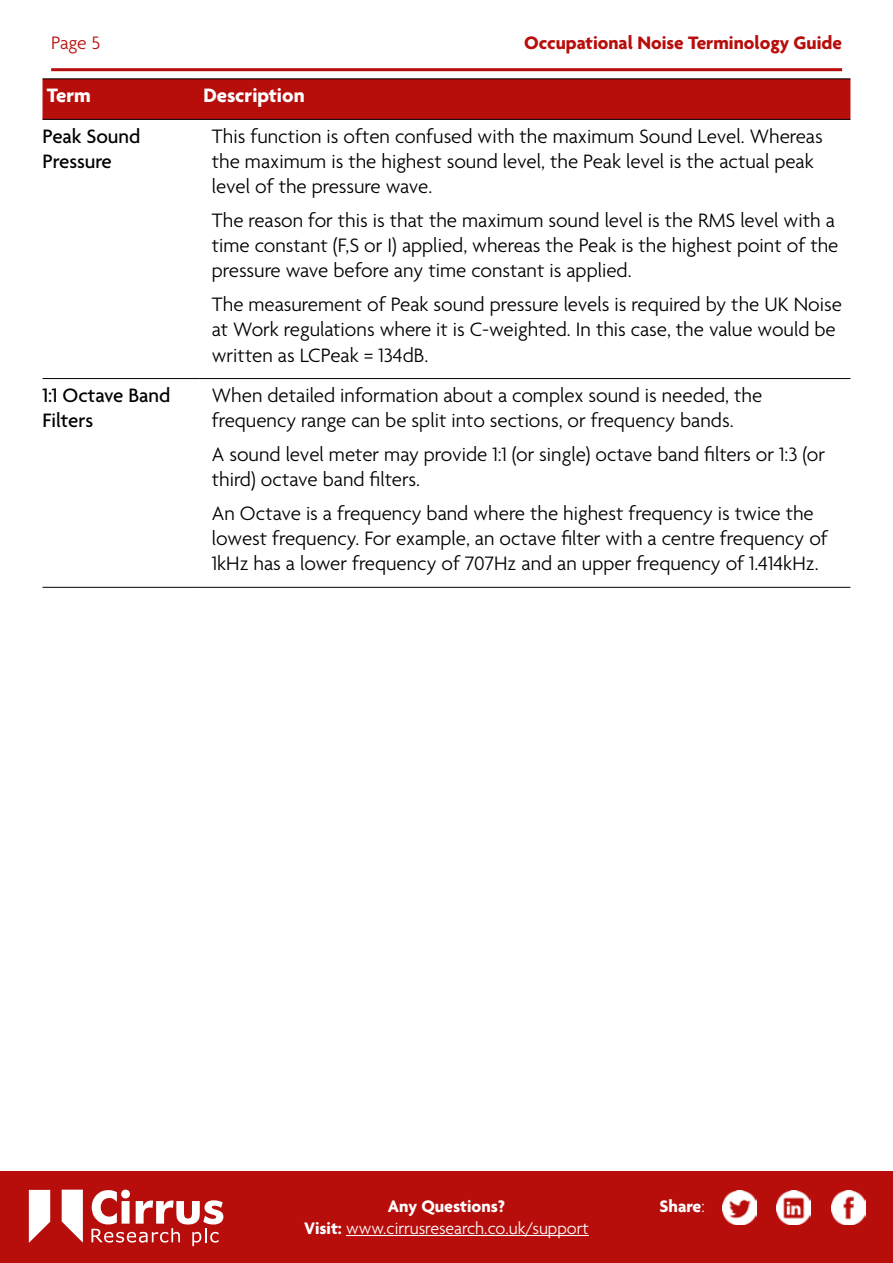
<style>
.page{position:relative;width:893px;height:1263px;background:#fff}
.page>*{position:absolute;margin:0;border:0;box-sizing:border-box;transform-origin:0 0}
.t1{font:300 21px/25.2px "Agenda";color:#000}
.t2{font:500 21px/25.2px "Agenda";color:#000}
.t3{font:700 21px "Agenda";color:#fff}
.t4{font:700 19.5px "Agenda";color:#b70e0c}
.t5{font:300 19.5px "Agenda";color:#b70e0c}
.t6{font:300 18px/21.6px "Agenda";color:#fff;text-align:center}
.t7{font:700 18px "Agenda";color:#fff}
.s1{font-weight:700}
.s2{font-weight:300}
</style>
<div class="page">
<div style="left:0;top:1171px;width:893px;height:92px;background:#b70e0c"></div>
<svg style="left:29px;top:1190px;width:21px;height:53px"></svg>
<svg style="left:62px;top:1189px;width:21px;height:53px"></svg>
<svg style="left:91px;top:1189px;width:132px;height:57px"></svg>
<hr style="left:51px;top:68px;width:791px;height:3px;background:#b70e0c">
<hr style="left:346px;top:1235px;width:243px;height:1px;background:#fff">
<img style="left:831px;top:1190px;width:34px;height:34px">
<img style="left:777px;top:1190px;width:34px;height:34px">
<img style="left:722px;top:1190px;width:34px;height:34px">
<div style="left:43px;top:80px;width:807px;height:39px;background:#b70e0c"></div>
<hr style="left:43px;top:79px;width:156px;height:1px;background:#000">
<hr style="left:199px;top:79px;width:651px;height:1px;background:#000">
<hr style="left:43px;top:119px;width:156px;height:1px;background:#000">
<hr style="left:199px;top:119px;width:651px;height:1px;background:#000">
<hr style="left:43px;top:378px;width:156px;height:1px;background:#000">
<hr style="left:199px;top:378px;width:651px;height:1px;background:#000">
<hr style="left:43px;top:587px;width:156px;height:1px;background:#000">
<hr style="left:199px;top:587px;width:651px;height:1px;background:#000">
<p class="t5" style="left:51px;top:32px;width:51px">Page 5</p>
<p class="t4" style="left:524px;top:32px;width:319px">Occupational Noise Terminology Guide</p>
<p class="t3" style="left:47px;top:84px;width:45px">Term</p>
<p class="t3" style="left:203px;top:84px;width:103px">Description</p>
<p class="t2" style="left:43px;top:125px;width:99px">Peak Sound<br>Pressure</p>
<p class="t1" style="left:212px;top:125px;width:612px">This function is often confused with the maximum Sound Level. Whereas the maximum is the highest sound level, the Peak level is the actual peak level of the pressure wave.</p>
<p class="t1" style="left:212px;top:209px;width:628px">The reason for this is that the maximum sound level is the RMS level with a time constant (F,S or I) applied, whereas the Peak is the highest point of the pressure wave before any time constant is applied.</p>
<p class="t1" style="left:212px;top:293px;width:631px">The measurement of Peak sound pressure levels is required by the UK Noise at Work regulations where it is C-weighted. In this case, the value would be written as LCPeak = 134dB.</p>
<p class="t2" style="left:43px;top:384px;width:129px">1:1 Octave Band<br>Filters</p>
<p class="t1" style="left:212px;top:384px;width:552px">When detailed information about a complex sound is needed, the frequency range can be split into sections, or frequency bands.</p>
<p class="t1" style="left:212px;top:443px;width:615px">A sound level meter may provide 1:1 (or single) octave band filters or 1:3 (or third) octave band filters.</p>
<p class="t1" style="left:212px;top:502px;width:618px">An Octave is a frequency band where the highest frequency is twice the lowest frequency. For example, an octave filter with a centre frequency of<br>1kHz has a lower frequency of 707Hz and an upper frequency of 1.414kHz.</p>
<p class="t6" style="left:304px;top:1197px;width:286px"><span class="s1">Any Questions?<br>Visit:</span> www.cirrusresearch.co.uk/support</p>
<p class="t7" style="left:660px;top:1197px;width:47px">Share<span class="s2">:</span></p>
</div>
